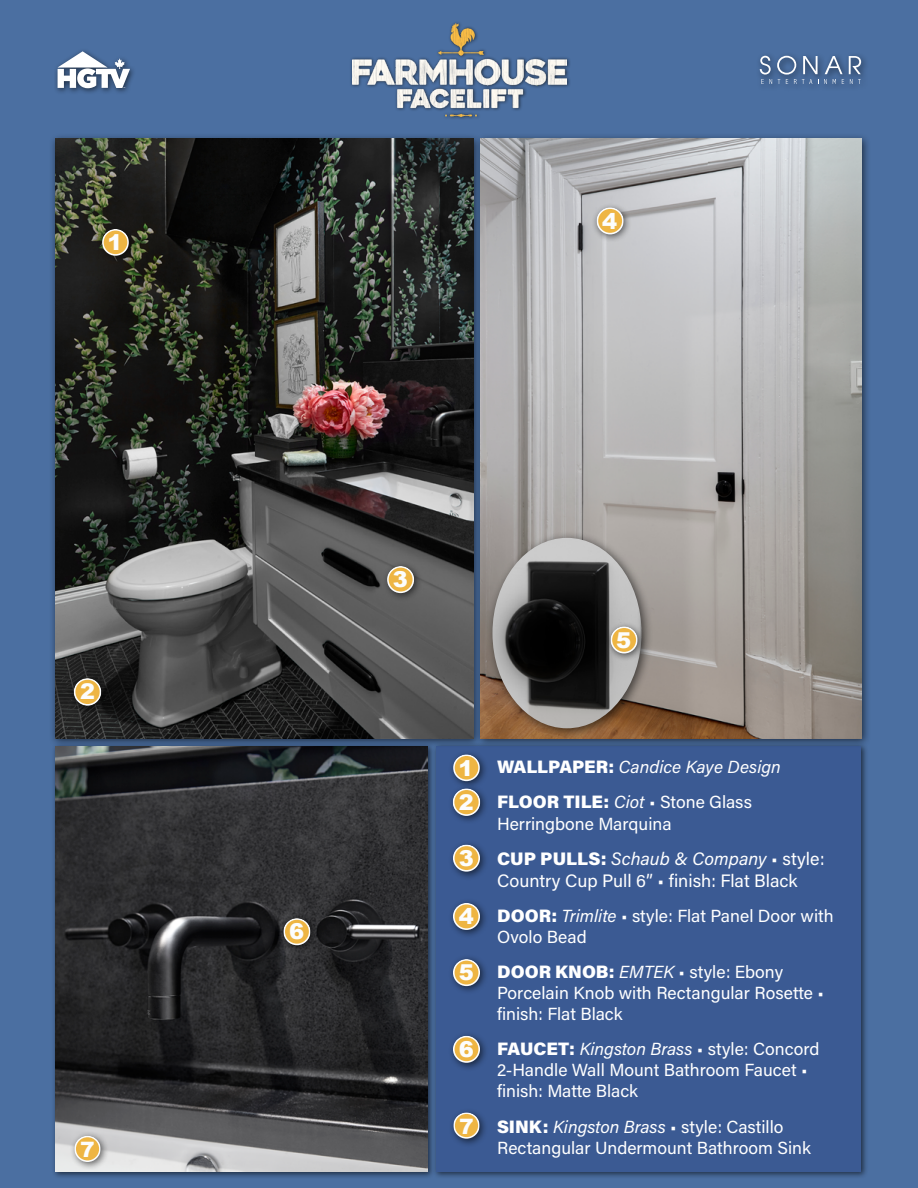
<style>
.page{position:relative;width:918px;height:1188px;background:#4b6fa1}
.page>*{position:absolute;margin:0;border:0;box-sizing:border-box;transform-origin:0 0}
.t1{font:900 21.9px "Arial";color:#fcfdfd}
.t2{font:900 21.6px/34px "Arial";color:#fcfdfd}
.t3{font:900 21.3px "Arial";color:#fcfdfd}
.t4{font:18px/21.6px "Acumin Variable Concept";letter-spacing:.02em;color:#fff}
.t5{font:17.55px/21px "Acumin Variable Concept";letter-spacing:.02em;color:#fff}
.s1{font-size:18px}
.s2{font-size:18.15px}
</style>
<div class="page">
<div style="left:433px;top:743px;width:435px;height:436px;background:#000;opacity:.59"></div>
<div style="left:436px;top:746px;width:425px;height:426px;background:#3b5a93"></div>
<div style="left:448px;top:750px;width:40px;height:40px;background:#000;opacity:.59"></div>
<svg style="left:453px;top:754px;width:27px;height:27px"></svg>
<div style="left:448px;top:784px;width:40px;height:40px;background:#000;opacity:.59"></div>
<svg style="left:453px;top:788px;width:27px;height:28px"></svg>
<div style="left:448px;top:840px;width:40px;height:41px;background:#000;opacity:.59"></div>
<svg style="left:453px;top:845px;width:27px;height:27px"></svg>
<div style="left:448px;top:898px;width:40px;height:41px;background:#000;opacity:.59"></div>
<svg style="left:453px;top:903px;width:27px;height:27px"></svg>
<div style="left:448px;top:955px;width:40px;height:40px;background:#000;opacity:.59"></div>
<svg style="left:453px;top:959px;width:27px;height:27px"></svg>
<div style="left:448px;top:1031px;width:40px;height:41px;background:#000;opacity:.59"></div>
<svg style="left:453px;top:1036px;width:27px;height:27px"></svg>
<div style="left:49px;top:132px;width:434px;height:616px;background:#000;opacity:.59"></div>
<img style="left:55px;top:139px;width:418px;height:600px">
<div style="left:54px;top:48px;width:83px;height:48px;background:#000;opacity:.59"></div>
<svg style="left:58px;top:51px;width:72px;height:37px"></svg>
<div style="left:350px;top:21px;width:221px;height:99px;background:#000;opacity:.59"></div>
<img style="left:352px;top:23px;width:215px;height:93px">
<div style="left:756px;top:52px;width:113px;height:40px;background:#496c9d"></div>
<svg style="left:760px;top:56px;width:101px;height:28px"></svg>
<div style="left:448px;top:1108px;width:40px;height:40px;background:#000;opacity:.59"></div>
<svg style="left:453px;top:1112px;width:27px;height:27px"></svg>
<div style="left:474px;top:132px;width:396px;height:616px;background:#000;opacity:.59"></div>
<img style="left:480px;top:139px;width:381px;height:600px">
<div style="left:51px;top:742px;width:383px;height:437px;background:#000;opacity:.59"></div>
<img style="left:55px;top:746px;width:373px;height:426px">
<div style="left:485px;top:531px;width:168px;height:209px;background:#000;opacity:.59"></div>
<img style="left:492px;top:538px;width:150px;height:190px">
<div style="left:97px;top:224px;width:40px;height:40px;background:#000;opacity:.59"></div>
<svg style="left:102px;top:229px;width:27px;height:27px"></svg>
<div style="left:69px;top:674px;width:41px;height:40px;background:#000;opacity:.59"></div>
<svg style="left:74px;top:678px;width:27px;height:28px"></svg>
<div style="left:382px;top:562px;width:41px;height:40px;background:#000;opacity:.59"></div>
<svg style="left:387px;top:566px;width:27px;height:27px"></svg>
<div style="left:592px;top:203px;width:40px;height:40px;background:#000;opacity:.59"></div>
<svg style="left:597px;top:207px;width:27px;height:27px"></svg>
<div style="left:606px;top:622px;width:40px;height:40px;background:#000;opacity:.59"></div>
<svg style="left:611px;top:626px;width:27px;height:27px"></svg>
<div style="left:278px;top:914px;width:41px;height:40px;background:#000;opacity:.59"></div>
<svg style="left:283px;top:918px;width:27px;height:27px"></svg>
<div style="left:69px;top:1131px;width:40px;height:40px;background:#000;opacity:.59"></div>
<svg style="left:74px;top:1136px;width:27px;height:26px"></svg>
<p class="t2" style="left:108px;top:225px;width:16px">1</p>
<p class="t2" style="left:80px;top:674px;width:16px">2</p>
<p class="t3" style="left:80px;top:1134px;width:16px">7</p>
<p class="t1" style="left:602px;top:205px;width:17px">4</p>
<p class="t1" style="left:289px;top:916px;width:17px">6</p>
<p class="t1" style="left:393px;top:564px;width:17px">3</p>
<p class="t1" style="left:616px;top:624px;width:17px">5</p>
<p class="t2" style="left:459px;top:750px;width:17px">1<br>2</p>
<p class="t1" style="left:459px;top:842px;width:17px">3</p>
<p class="t1" style="left:459px;top:900px;width:17px">4</p>
<p class="t1" style="left:459px;top:957px;width:17px">5</p>
<p class="t1" style="left:459px;top:1033px;width:17px">6</p>
<p class="t3" style="left:459px;top:1111px;width:16px">7</p>
<p class="t5" style="left:497px;top:749px;width:285px;line-height:35.1px"><span class="s1">WALLPAPER:</span> Candice Kaye Design<br><span class="s1">FLOOR TILE:</span> Ciot • Stone Glass</p>
<p class="t5" style="left:497px;top:813px;width:176px">Herringbone Marquina</p>
<p class="t4" style="left:497px;top:848px;width:328px"><span class="s2">CUP PULLS:</span> Schaub &amp; Company • style:<br>Country Cup Pull 6” • finish: Flat Black</p>
<p class="t5" style="left:497px;top:905px;width:338px"><span class="s1">DOOR:</span> Trimlite • style: Flat Panel Door with<br>Ovolo Bead</p>
<p class="t5" style="left:497px;top:961px;width:328px"><span class="s1">DOOR KNOB:</span> EMTEK • style: Ebony<br>Porcelain Knob with Rectangular Rosette • finish: Flat Black</p>
<p class="t5" style="left:497px;top:1038px;width:324px"><span class="s1">FAUCET:</span> Kingston Brass • style: Concord<br>2-Handle Wall Mount Bathroom Faucet • finish: Matte Black</p>
<p class="t5" style="left:497px;top:1115px;width:315px"><span class="s1">SINK :</span> Kingston Brass • style: Castillo<br>Rectangular Undermount Bathroom Sink</p>
</div>
